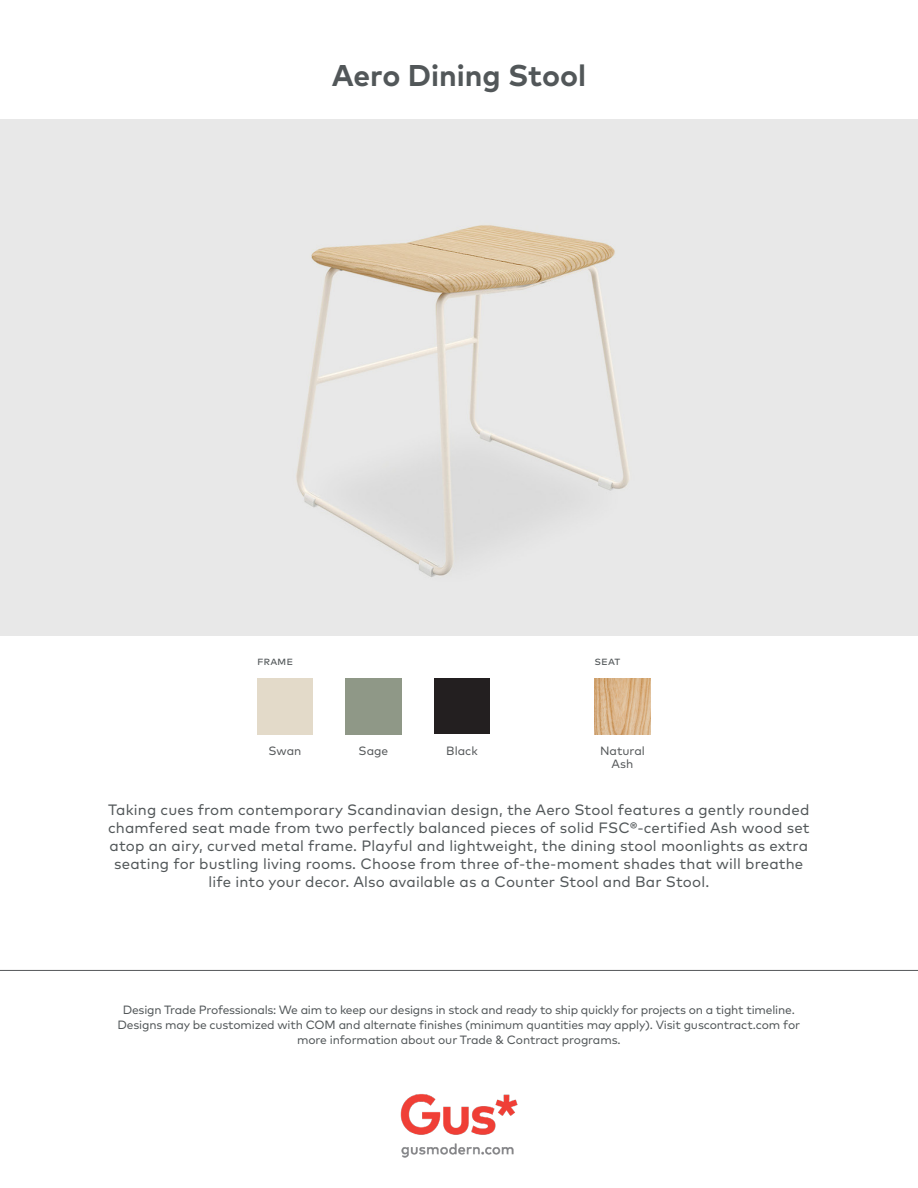
<style>
.page{position:relative;width:918px;height:1188px;background:#fff}
.page>*{position:absolute;margin:0;border:0;box-sizing:border-box;transform-origin:0 0}
.Product_Title{font:700 30px "Mark Pro";color:#525759}
.Description{font:15px/18px "Mark Pro";letter-spacing:.01em;color:#525759;text-align:center}
.t1{font:12px/15px "Mark Pro";letter-spacing:-.015em;color:#525759;text-align:center}
.t2{font:12px "Mark Pro";color:#545759}
</style>
<div class="page">
<img style="left:400px;top:1094px;width:118px;height:64px">
<hr style="left:0;top:970px;width:918px;height:1px;background:#545759">
<img style="left:0;top:119px;width:918px;height:516px">
<div style="left:434px;top:679px;width:56px;height:55px;background:#231f20"></div>
<img style="left:595px;top:679px;width:55px;height:55px">
<p class="Product_Title" style="left:332px;top:53px;width:256px">Aero Dining Stool</p>
<p class="t1" style="left:257px;top:652px;width:38px">frame</p>
<p class="t1" style="left:595px;top:652px;width:27px">seat</p>
<p class="t2" style="left:269px;top:741px;width:34px">Swan</p>
<p class="t2" style="left:446px;top:741px;width:33px">Black</p>
<p class="t2" style="left:600px;top:741px;width:46px">Natural</p>
<p class="t2" style="left:612px;top:755px;width:23px">Ash</p>
<p class="t2" style="left:359px;top:741px;width:31px">Sage</p>
<p class="Description" style="left:108px;top:800px;width:703px">Taking cues from contemporary Scandinavian design, the Aero Stool features a gently rounded chamfered seat made from two perfectly balanced pieces of solid FSC®-certified Ash wood set atop an airy, curved metal frame. Playful and lightweight, the dining stool moonlights as extra seating for bustling living rooms. Choose from three of-the-moment shades that will breathe life into your decor. Also available as a Counter Stool and Bar Stool.</p>
<p class="t1" style="left:118px;top:1001px;width:684px">Design Trade Professionals: We aim to keep our designs in stock and ready to ship quickly for projects on a tight timeline.<br>Designs may be customized with COM and alternate finishes (minimum quantities may apply). Visit guscontract.com for more information about our Trade &amp; Contract programs.</p>
</div>
